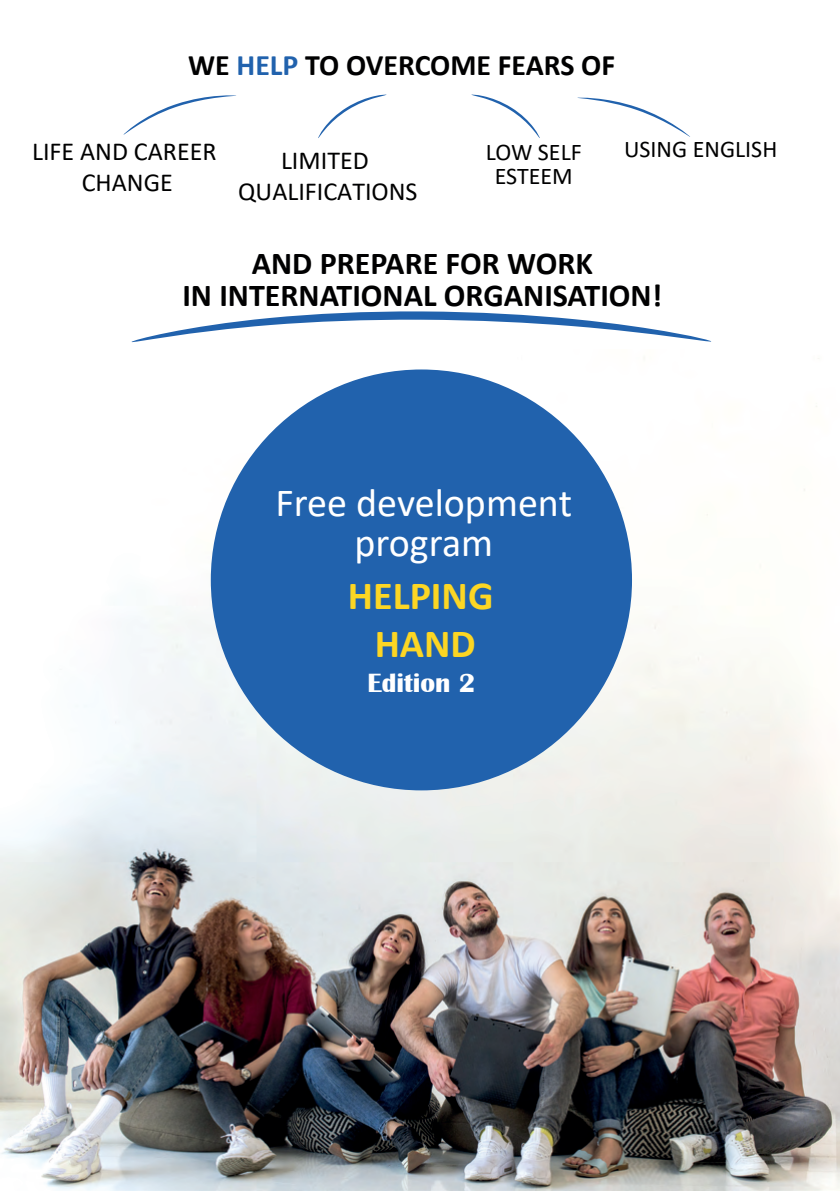
<style>
.page{position:relative;width:840px;height:1191px;background:#fff}
.page>*{position:absolute;margin:0;border:0;box-sizing:border-box;transform-origin:0 0}
.t1{font:40px/40px "Calibri";color:#fff;text-align:center}
.t2{font:700 40px/48px "Calibri";color:#fcd624;text-align:center}
.t3{font:700 32px/32px "Calibri";color:#000001;text-align:center}
.t4{font:700 29.8px "Calibri";color:#000001}
.t5{font:700 27.2px "Britannic";color:#fff}
.t6{font:26px/31.2px "Calibri";color:#000001;text-align:center}
.t7{font:24px/24px "Calibri";color:#000001;text-align:center}
.s1{color:#2162ad}
</style>
<div class="page">
<svg style="left:131px;top:311px;width:580px;height:32px"></svg>
<img style="left:0;top:358px;width:839px;height:833px">
<div style="left:211px;top:369px;width:420px;height:421px;background:#2162ad;border-radius:50%"></div>
<svg style="left:318px;top:94px;width:68px;height:44px"></svg>
<svg style="left:123px;top:95px;width:113px;height:40px"></svg>
<svg style="left:577px;top:97px;width:113px;height:40px"></svg>
<svg style="left:471px;top:94px;width:68px;height:44px"></svg>
<p class="t4" style="left:188px;top:44px;width:428px">WE <span class="s1">HELP</span> TO OVERCOME FEARS OF</p>
<p class="t6" style="left:32px;top:135px;width:186px">LIFE AND CAREER<br>CHANGE</p>
<p class="t6" style="left:238px;top:144px;width:181px">LIMITED<br>QUALIFICATIONS</p>
<p class="t7" style="left:485px;top:139px;width:97px">LOW SELF<br>ESTEEM</p>
<p class="t7" style="left:623px;top:136px;width:155px">USING ENGLISH</p>
<p class="t3" style="left:182px;top:247px;width:481px">AND PREPARE FOR WORK<br>IN INTERNATIONAL ORGANISATION!</p>
<p class="t1" style="left:275px;top:481px;width:298px">Free development program</p>
<p class="t2" style="left:348px;top:571px;width:147px">HELPING<br>HAND</p>
<p class="t5" style="left:367px;top:667px;width:109px">Edition 2</p>
</div>
